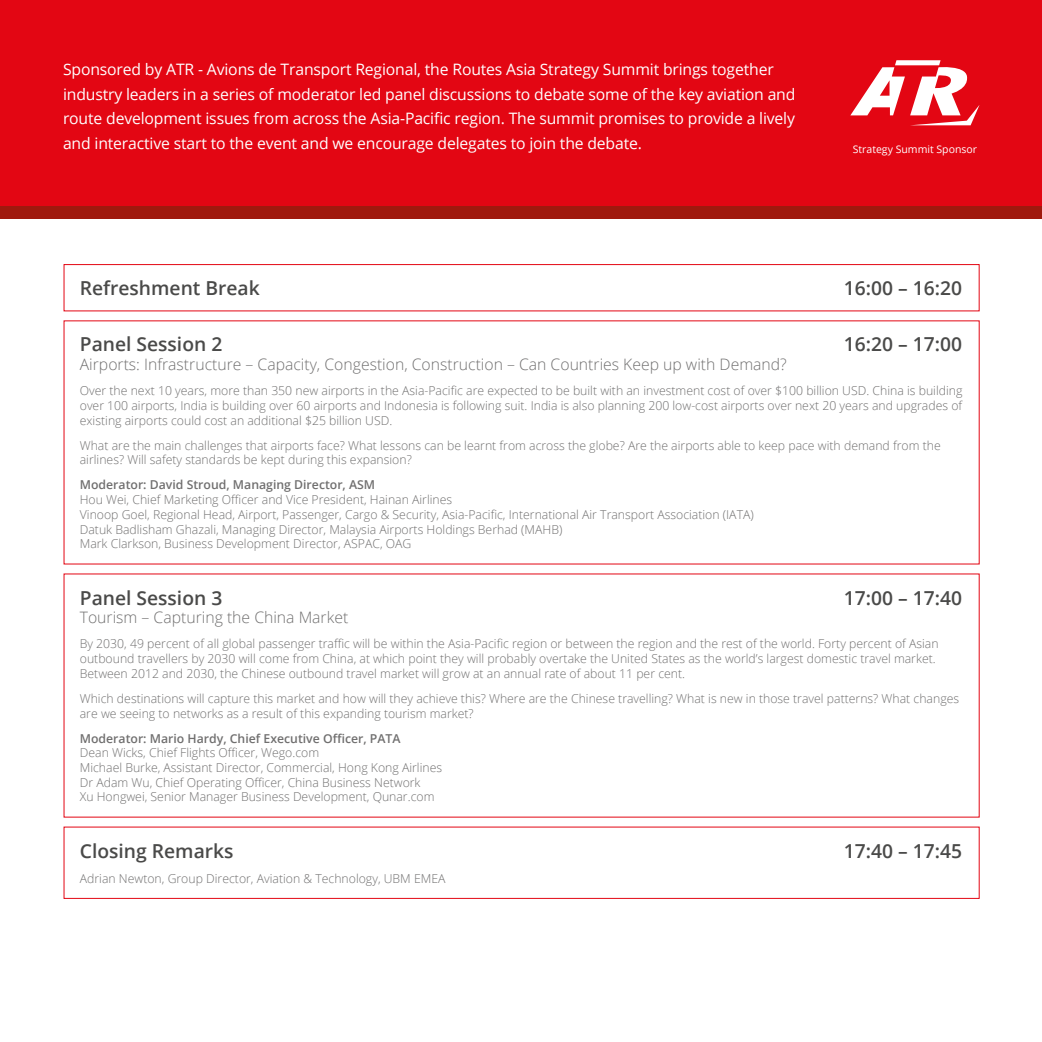
<style>
.page{position:relative;width:1042px;height:1042px;background:#fff}
.page>*{position:absolute;margin:0;border:0;box-sizing:border-box;transform-origin:0 0}
.t1{font:600 19.25px "Open Sans";color:#4a4a49}
.t2{font:15.75px/24.5px "Open Sans";letter-spacing:-.01em;color:#fff}
.t3{font:300 15.75px "Open Sans";color:#706f6f}
.t4{font:300 12.25px/14.7px "Open Sans";color:#706f6f}
.t5{font:600 12.25px "Open Sans";color:#706f6f}
.t6{font:10.5px "Open Sans";color:#fff}
</style>
<div class="page">
<div style="left:0;top:0;width:1042px;height:213px;background:#e30613"></div>
<div style="left:0;top:206px;width:1042px;height:13px;background:#a0190e"></div>
<div style="left:64px;top:827px;width:915px;height:72px;border:1px solid #e30613"></div>
<div style="left:64px;top:264px;width:915px;height:47px;border:1px solid #e30613"></div>
<svg style="left:850px;top:60px;width:129px;height:65px"></svg>
<p class="t2" style="left:63px;top:57px;width:734px">Sponsored by ATR - Avions de Transport Regional, the Routes Asia Strategy Summit brings together industry leaders in a series of moderator led panel discussions to debate some of the key aviation and route development issues from across the Asia-Pacific region. The summit promises to provide a lively and interactive start to the event and we encourage delegates to join the debate.</p>
<p class="t6" style="left:853px;top:142px;width:126px">Strategy Summit Sponsor</p>
<h1 class="t1" style="left:80px;top:275px;width:181px">Refreshment Break</h1>
<h1 class="t1" style="left:844px;top:275px;width:120px">16:00 – 16:20</h1>
<h1 class="t1" style="left:80px;top:331px;width:144px">Panel Session 2</h1>
<h1 class="t1" style="left:844px;top:331px;width:120px">16:20 – 17:00</h1>
<p class="t3" style="left:80px;top:354px;width:708px">Airports: Infrastructure – Capacity, Congestion, Construction – Can Countries Keep up with Demand?</p>
<p class="t4" style="left:80px;top:383px;width:884px;text-align:justify">Over the next 10 years, more than 350 new airports in the Asia-Pacific are expected to be built with an investment cost of over $100 billion USD. China is building over 100 airports, India is building over 60 airports and Indonesia is following suit. India is also planning 200 low-cost airports over next 20 years and upgrades of existing airports could cost an additional $25 billion USD.</p>
<p class="t4" style="left:80px;top:437px;width:862px">What are the main challenges that airports face? What lessons can be learnt from across the globe? Are the airports able to keep pace with demand from the airlines? Will safety standards be kept during this expansion?</p>
<p class="t5" style="left:80px;top:476px;width:297px">Moderator: David Stroud, Managing Director, ASM</p>
<p class="t4" style="left:80px;top:492px;width:675px">Hou Wei, Chief Marketing Officer and Vice President, Hainan Airlines<br>Vinoop Goel, Regional Head, Airport, Passenger, Cargo &amp; Security, Asia-Pacific, International Air Transport Association (IATA)<br>Datuk Badlisham Ghazali, Managing Director, Malaysia Airports Holdings Berhad (MAHB)<br>Mark Clarkson, Business Development Director, ASPAC, OAG</p>
<h1 class="t1" style="left:80px;top:584px;width:144px">Panel Session 3</h1>
<h1 class="t1" style="left:844px;top:584px;width:120px">17:00 – 17:40</h1>
<p class="t3" style="left:80px;top:607px;width:270px">Tourism – Capturing the China Market</p>
<p class="t4" style="left:80px;top:636px;width:860px">By 2030, 49 percent of all global passenger traffic will be within the Asia-Pacific region or between the region and the rest of the world. Forty percent of Asian outbound travellers by 2030 will come from China, at which point they will probably overtake the United States as the world’s largest domestic travel market.<br>Between 2012 and 2030, the Chinese outbound travel market will grow at an annual rate of about 11 per cent.</p>
<p class="t4" style="left:80px;top:691px;width:881px">Which destinations will capture this market and how will they achieve this? Where are the Chinese travelling? What is new in those travel patterns? What changes are we seeing to networks as a result of this expanding tourism market?</p>
<p class="t5" style="left:80px;top:729px;width:322px">Moderator: Mario Hardy, Chief Executive Officer, PATA</p>
<p class="t4" style="left:80px;top:745px;width:364px">Dean Wicks, Chief Flights Officer, Wego.com<br>Michael Burke, Assistant Director, Commercial, Hong Kong Airlines Dr Adam Wu, Chief Operating Officer, China Business Network<br>Xu Hongwei, Senior Manager Business Development, Qunar.com</p>
<h1 class="t1" style="left:80px;top:837px;width:155px">Closing Remarks</h1>
<h1 class="t1" style="left:844px;top:837px;width:120px">17:40 – 17:45</h1>
<p class="t4" style="left:80px;top:870px;width:367px">Adrian Newton, Group Director, Aviation &amp; Technology, UBM EMEA</p>
</div>
